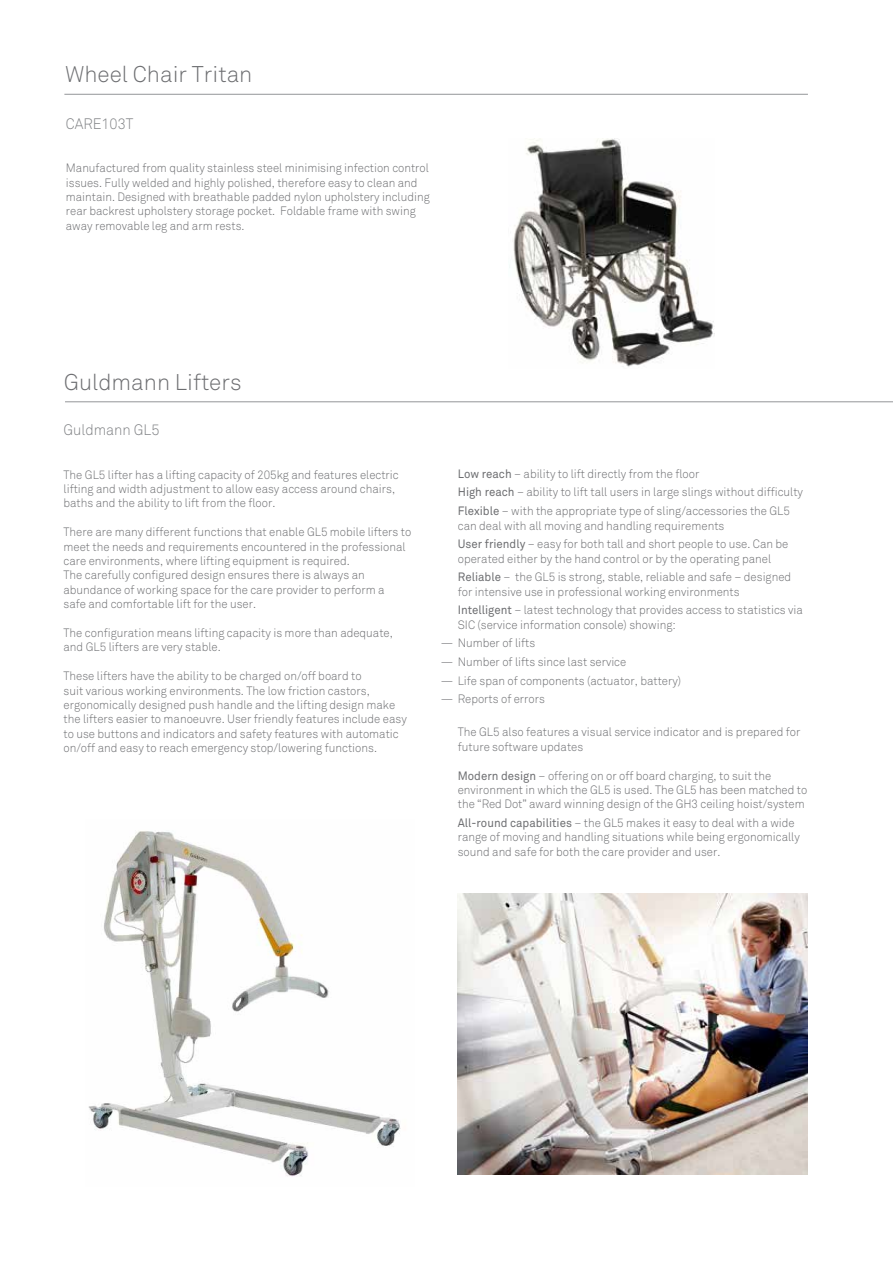
<style>
.page{position:relative;width:893px;height:1263px;background:#fff}
.page>*{position:absolute;margin:0;border:0;box-sizing:border-box;transform-origin:0 0}
.t1{font:300 22.5px "Akkurat";color:#6d6e71}
.t2{font:300 15px "Akkurat";color:#808285;scale:.95 1}
.t3{font:300 12px/14.4px "Akkurat";color:#6d6e71;scale:.95 1}
.s1{font-weight:400}
</style>
<div class="page">
<hr style="left:65px;top:402px;width:828px;height:1px;background:#939598">
<img style="left:457px;top:894px;width:351px;height:281px">
<img style="left:88px;top:831px;width:313px;height:346px">
<img style="left:509px;top:138px;width:205px;height:229px">
<hr style="left:64px;top:94px;width:744px;height:1px;background:#939598">
<h1 class="t1" style="left:65px;top:60px;width:189px">Wheel Chair Tritan</h1>
<p class="t2" style="left:66px;top:115px;width:73px">CARE103T</p>
<p class="t3" style="left:66px;top:161px;width:385px">Manufactured from quality stainless steel minimising infection control issues. Fully welded and highly polished, therefore easy to clean and maintain. Designed with breathable padded nylon upholstery including rear backrest upholstery storage pocket. Foldable frame with swing away removable leg and arm rests.</p>
<h1 class="t1" style="left:64px;top:369px;width:179px">Guldmann Lifters</h1>
<p class="t2" style="left:64px;top:421px;width:102px">Guldmann GL5</p>
<p class="t3" style="left:64px;top:467px;width:354px">The GL5 lifter has a lifting capacity of 205kg and features electric lifting and width adjustment to allow easy access around chairs, baths and the ability to lift from the floor.</p>
<p class="t3" style="left:64px;top:525px;width:368px">There are many different functions that enable GL5 mobile lifters to meet the needs and requirements encountered in the professional care environments, where lifting equipment is required.<br>The carefully configured design ensures there is always an abundance of working space for the care provider to perform a<br>safe and comfortable lift for the user.</p>
<p class="t3" style="left:64px;top:626px;width:348px">The configuration means lifting capacity is more than adequate, and GL5 lifters are very stable.</p>
<p class="t3" style="left:64px;top:669px;width:363px">These lifters have the ability to be charged on/off board to<br>suit various working environments. The low friction castors, ergonomically designed push handle and the lifting design make the lifters easier to manoeuvre. User friendly features include easy to use buttons and indicators and safety features with automatic on/off and easy to reach emergency stop/lowering functions.</p>
<p class="t3" style="left:458px;top:464px;width:365px;line-height:18.6px"><span class="s1">Low reach</span> – ability to lift directly from the floor<br><span class="s1">High reach</span> – ability to lift tall users in large slings without difficulty<br><span class="s1">Flexible</span> – with the appropriate type of sling/accessories the GL5</p>
<p class="t3" style="left:458px;top:516px;width:349px;line-height:18.6px">can deal with all moving and handling requirements<br><span class="s1">User friendly</span> – easy for both tall and short people to use. Can be</p>
<p class="t3" style="left:458px;top:549px;width:352px;line-height:18.6px">operated either by the hand control or by the operating panel<br><span class="s1">Reliable</span> – the GL5 is strong, stable, reliable and safe – designed</p>
<p class="t3" style="left:458px;top:582px;width:365px;line-height:18.6px">for intensive use in professional working environments<br><span class="s1">Intelligent</span> – latest technology that provides access to statistics via</p>
<p class="t3" style="left:458px;top:617px;width:231px">SIC (service information console) showing:</p>
<p class="t3" style="left:441px;top:636px;width:101px">— Number of lifts</p>
<p class="t3" style="left:441px;top:655px;width:197px">— Number of lifts since last service</p>
<p class="t3" style="left:441px;top:673px;width:255px">— Life span of components (actuator, battery)</p>
<p class="t3" style="left:441px;top:692px;width:111px">— Reports of errors</p>
<p class="t3" style="left:458px;top:725px;width:362px">The GL5 also features a visual service indicator and is prepared for future software updates</p>
<p class="t3" style="left:458px;top:768px;width:369px"><span class="s1">Modern design</span> – offering on or off board charging, to suit the environment in which the GL5 is used. The GL5 has been matched to the “Red Dot” award winning design of the GH3 ceiling hoist/system</p>
<p class="t3" style="left:458px;top:816px;width:362px"><span class="s1">All-round capabilities</span> – the GL5 makes it easy to deal with a wide range of moving and handling situations while being ergonomically sound and safe for both the care provider and user.</p>
</div>
